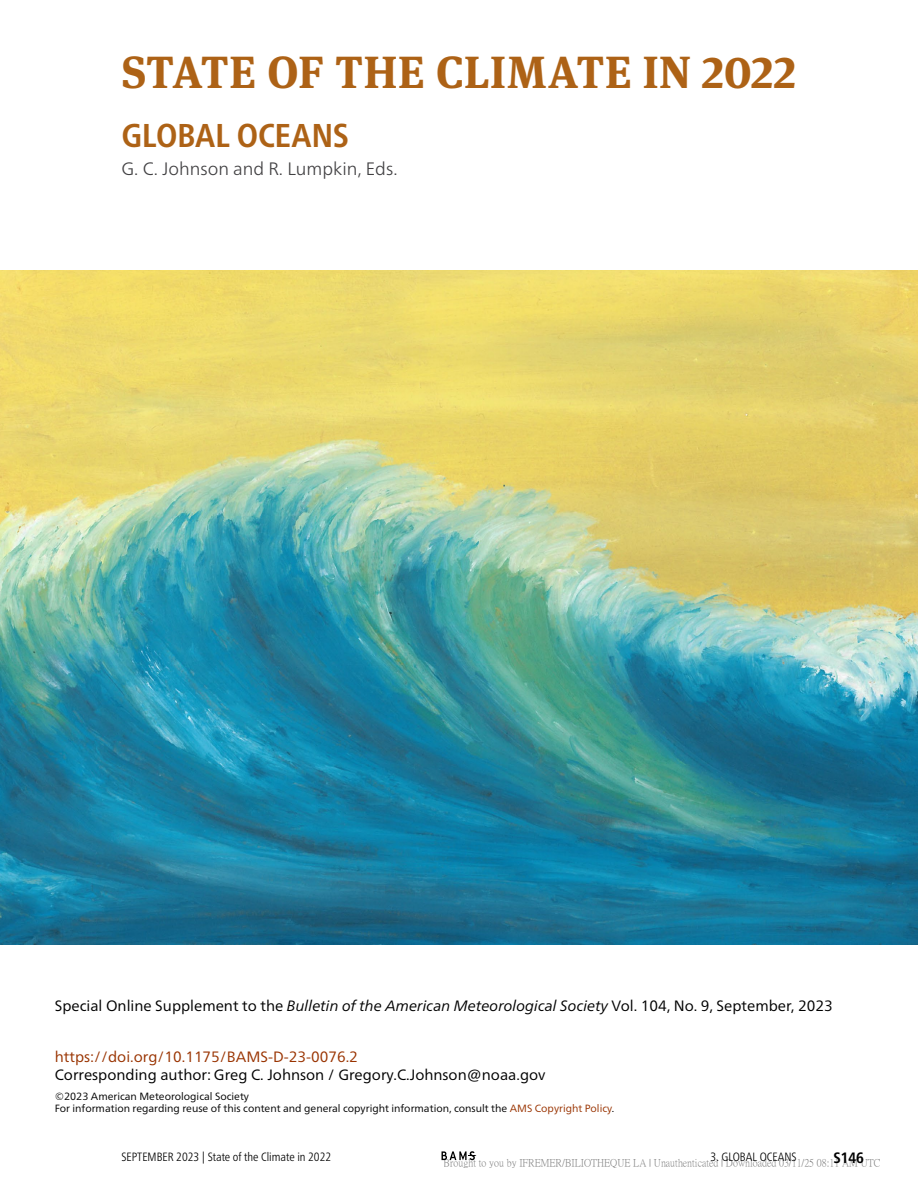
<style>
.page{position:relative;width:918px;height:1188px;background:#fff}
.page>*{position:absolute;margin:0;border:0;box-sizing:border-box;transform-origin:0 0}
.t1{font:700 45px "Meta Serif Pro";letter-spacing:.015em;color:#ad6216}
.Article_Title{font:700 condensed 33px "Frutiger Neue LT Pro";letter-spacing:-.005em;color:#ad6216}
.Article_Authors{font:300 18px "Frutiger Neue LT Pro";color:#414042}
.Supplement_to_BAMS{font:15px "Frutiger Neue LT Pro";color:#000}
.Corr__Authors{font:15px "Frutiger Neue LT Pro";color:#000}
.DOI{font:15px "Frutiger Neue LT Pro";color:#930}
.t2{font:700 condensed 15px "Frutiger Neue LT Pro";color:#000}
.t3{font:300 condensed 12px "Frutiger Neue LT Pro";color:#000}
.Copyright{font:10.5px "Frutiger Neue LT Pro";color:#000}
.t4{font:10.5px "P Ming Li U";color:rgb(0 0 0/.5)}
.s1{font-style:italic}
.s2{color:#930}
</style>
<div class="page">
<svg style="left:442px;top:1151px;width:34px;height:9px"></svg>
<img style="left:0;top:270px;width:918px;height:674px">
<h1 class="t1" style="left:122px;top:37px;width:676px">STATE OF THE CLIMATE IN 2022</h1>
<h1 class="Article_Title" style="left:122px;top:116px;width:229px">GLOBAL OCEANS</h1>
<p class="Article_Authors" style="left:122px;top:158px;width:278px">G. C. Johnson and R. Lumpkin, Eds.</p>
<p class="Supplement_to_BAMS" style="left:55px;top:996px;width:779px">Special Online Supplement to the <span class="s1">Bulletin of the American Meteorological Society</span> Vol. 104, No. 9, September, 2023</p>
<p class="DOI" style="left:55px;top:1048px;width:305px">https://doi.org/10.1175/BAMS-D-23-0076.2</p>
<p class="Corr__Authors" style="left:55px;top:1066px;width:492px">Corresponding author: Greg C. Johnson / Gregory.C.Johnson@noaa.gov</p>
<p class="Copyright" style="left:55px;top:1090px;width:196px">©2023 American Meteorological Society</p>
<p class="Copyright" style="left:55px;top:1102px;width:561px">For information regarding reuse of this content and general copyright information, consult the <span class="s2">AMS Copyright Policy</span>.</p>
<p class="t3" style="left:122px;top:1149px;width:211px">SEPTEMBER 2023 | STATE OF THE CLIMATE IN 2022</p>
<p class="t3" style="left:711px;top:1149px;width:86px">3. GLOBAL OCEANS</p>
<h3 class="t2" style="left:834px;top:1149px;width:32px">S146</h3>
<p class="t4" style="left:444px;top:1157px;width:438px">Brought to you by IFREMER/BILIOTHEQUE LA | Unauthenticated | Downloaded 03/11/25 08:11 AM UTC</p>
</div>
